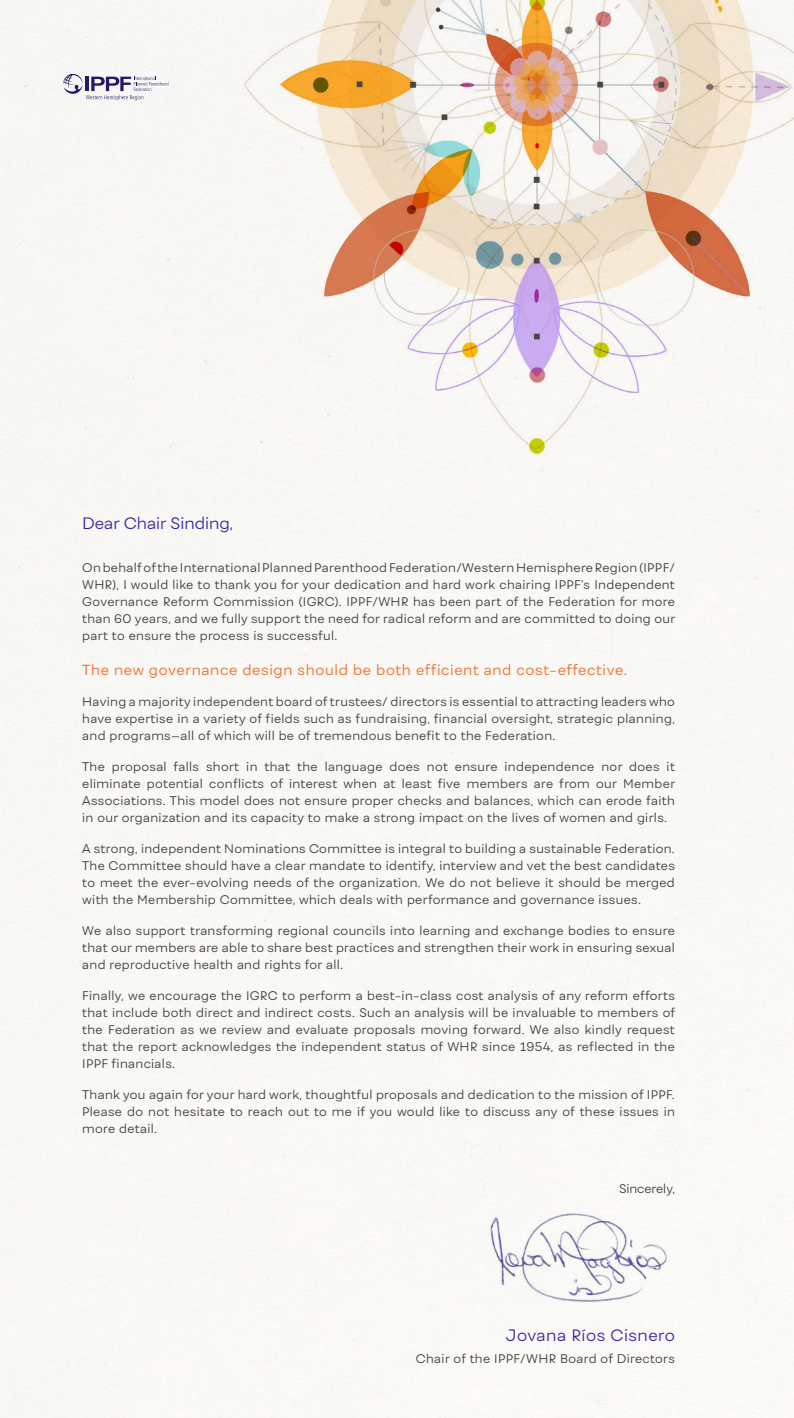
<style>
.page{position:relative;width:794px;height:1418px;background:#fff}
.page>*{position:absolute;margin:0;border:0;box-sizing:border-box;transform-origin:0 0}
.t1{font:300 15.8px "Fibra";letter-spacing:.005em;color:#3826a3}
.t2{font:300 15.8px "Fibra";letter-spacing:.03em;color:#3826a3}
.t3{font:300 14px "Fibra";letter-spacing:.045em;color:#fa6c27}
.t4{font:300 12px/17px "Fibra";letter-spacing:.03em;color:#3c3c3b;text-align:justify}
.t5{font:300 12px "Fibra";color:#3c3c3b}
</style>
<div class="page">
<img style="left:0;top:0;width:794px;height:1417px">
<h1 class="t1" style="left:82px;top:514px;width:152px">Dear Chair Sinding,</h1>
<p class="t4" style="left:82px;top:559px;width:594px">On behalf of the International Planned Parenthood Federation/Western Hemisphere Region (IPPF/ WHR), I would like to thank you for your dedication and hard work chairing IPPF’s Independent Governance Reform Commission (IGRC). IPPF/WHR has been part of the Federation for more than 60 years, and we fully support the need for radical reform and are committed to doing our part to ensure the process is successful.</p>
<p class="t3" style="left:82px;top:661px;width:546px">The new governance design should be both efficient and cost-effective.</p>
<p class="t4" style="left:82px;top:693px;width:594px">Having a majority independent board of trustees/ directors is essential to attracting leaders who have expertise in a variety of fields such as fundraising, financial oversight, strategic planning, and programs—all of which will be of tremendous benefit to the Federation.</p>
<p class="t4" style="left:82px;top:758px;width:594px">The proposal falls short in that the language does not ensure independence nor does it eliminate potential conflicts of interest when at least five members are from our Member Associations. This model does not ensure proper checks and balances, which can erode faith in our organization and its capacity to make a strong impact on the lives of women and girls.</p>
<p class="t4" style="left:82px;top:840px;width:594px">A strong, independent Nominations Committee is integral to building a sustainable Federation.<br>The Committee should have a clear mandate to identify, interview and vet the best candidates to meet the ever-evolving needs of the organization. We do not believe it should be merged with the Membership Committee, which deals with performance and governance issues.</p>
<p class="t4" style="left:82px;top:922px;width:594px">We also support transforming regional councils into learning and exchange bodies to ensure that our members are able to share best practices and strengthen their work in ensuring sexual and reproductive health and rights for all.</p>
<p class="t4" style="left:82px;top:987px;width:594px">Finally, we encourage the IGRC to perform a best-in-class cost analysis of any reform efforts that include both direct and indirect costs. Such an analysis will be invaluable to members of the Federation as we review and evaluate proposals moving forward. We also kindly request that the report acknowledges the independent status of WHR since 1954, as reflected in the IPPF financials.</p>
<p class="t4" style="left:82px;top:1086px;width:594px">Thank you again for your hard work, thoughtful proposals and dedication to the mission of IPPF.<br>Please do not hesitate to reach out to me if you would like to discuss any of these issues in more detail.</p>
<p class="t5" style="left:619px;top:1181px;width:57px">Sincerely,</p>
<h1 class="t2" style="left:506px;top:1325px;width:170px">Jovana Ríos Cisnero</h1>
<p class="t4" style="left:416px;top:1350px;width:260px">Chair of the IPPF/WHR Board of Directors</p>
</div>
